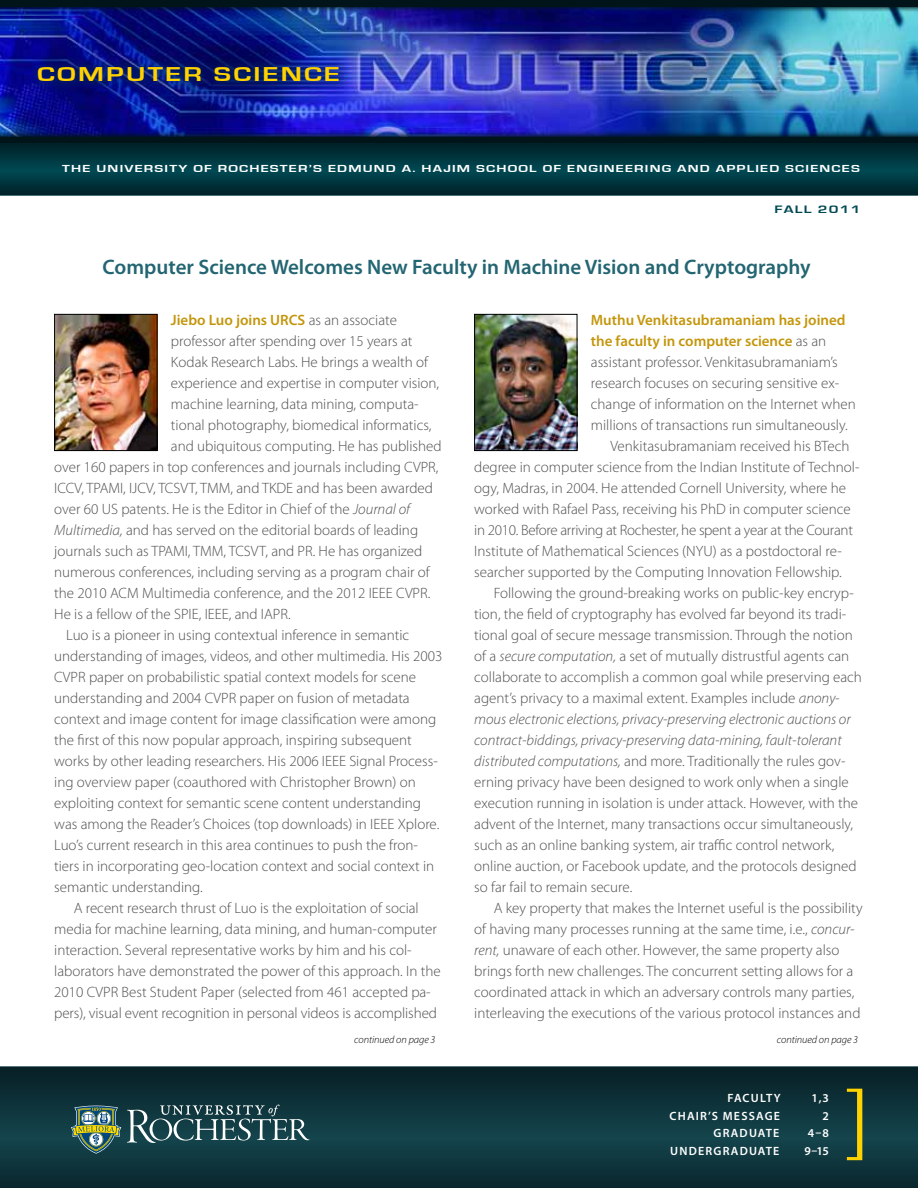
<style>
.page{position:relative;width:918px;height:1188px;background:#fff}
.page>*{position:absolute;margin:0;border:0;box-sizing:border-box;transform-origin:0 0}
.t1{font:81.6px "Times New Roman";color:#ffd200;scale:.88 1}
.t2{font:600 21px "Myriad Pro";color:#236572}
.t3{font:700 20.7px "Eurostile";color:#ffd200;scale:1.39 1}
.t4{font:300 15px "Myriad Pro";color:#4f4f51}
.t5{font:italic 300 15px "Myriad Pro";color:#4f4f51}
.t6{font:600 15px "Myriad Pro";color:#c4960c}
.t7{font:300 15px "Myriad Pro";letter-spacing:-.02em;color:#4f4f51}
.t8{font:600 12px "Myriad Pro";letter-spacing:.1em;color:#fff}
.t9{font:700 11.1px "Eurostile";letter-spacing:.08em;color:#004a54;scale:1.39 1}
.t10{font:700 10.5px "Eurostile";letter-spacing:.08em;color:#fff;scale:1.4 1}
.t11{font:italic 300 10.5px "Myriad Pro";letter-spacing:-.005em;color:#000}
.s1{font-style:italic}
.s2{font-weight:300;color:#4f4f51}
</style>
<div class="page">
<svg style="left:0;top:143px;width:918px;height:52px;background:#00343c"></svg>
<div style="left:0;top:0;width:918px;height:143px;background:#001419"></div>
<svg style="left:0;top:1067px;width:918px;height:121px;background:#0d3239"></svg>
<svg style="left:127px;top:1105px;width:183px;height:38px;background:#3f6168"></svg>
<svg style="left:71px;top:1106px;width:50px;height:48px;background:#5c7b67"></svg>
<img style="left:56px;top:316px;width:99px;height:133px">
<div style="left:54px;top:314px;width:103px;height:137px;border:1px solid #000"></div>
<img style="left:476px;top:316px;width:99px;height:133px">
<div style="left:474px;top:314px;width:103px;height:137px;border:1px solid #000"></div>
<img style="left:0;top:7px;width:918px;height:130px">
<div style="left:25px;top:55px;width:326px;height:39px;background:#002b54;opacity:.57"></div>
<h3 class="t3" style="left:37px;top:63px;width:79px">COMPUTER</h3>
<h3 class="t3" style="left:214px;top:63px;width:14px">SCIENCE</h3>
<p class="t10" style="left:62px;top:163px;width:312px">THE UNIVERSITY OF ROCHESTER’S EDMUN D A. HAJIM SCHOO</p>
<p class="t10" style="left:529px;top:163px;width:17px">L OF</p>
<p class="t10" style="left:567px;top:163px;width:30px">ENGINEERIN</p>
<p class="t10" style="left:662px;top:163px;width:103px">G AN D APPLIED SCIENCES</p>
<p class="t9" style="left:774px;top:203px;width:63px">FALL 2011</p>
<h2 class="t2" style="left:103px;top:254px;width:709px">Computer Science Welcomes New Faculty in Machine Vision and Cryptography</h2>
<p class="t6" style="left:171px;top:311px;width:109px">Jiebo Luo joins URCS</p>
<p class="t4" style="left:309px;top:312px;width:90px">as an associate</p>
<p class="t4" style="left:171px;top:333px;width:243px">professor after spending over 15 years at</p>
<p class="t4" style="left:171px;top:354px;width:259px">Kodak Research Labs. He brings a wealth of</p>
<p class="t4" style="left:171px;top:375px;width:270px">experience and expertise in computer vision,</p>
<p class="t4" style="left:171px;top:396px;width:249px">machine learning, data mining, computa-</p>
<p class="t4" style="left:171px;top:417px;width:262px">tional photography, biomedical informatics,</p>
<p class="t4" style="left:171px;top:438px;width:272px">and ubiquitous computing. He has published</p>
<p class="t4" style="left:54px;top:459px;width:386px">over 160 papers in top conferences and journals including CVPR,</p>
<p class="t4" style="left:54px;top:480px;width:380px">ICCV, TPAMI, IJCV, TCSVT, TMM, and TKDE and has been awarded</p>
<p class="t4" style="left:54px;top:501px;width:357px">over 60 US patents. He is the Editor in Chief of the <span class="s1">Journal of</span></p>
<p class="t4" style="left:54px;top:522px;width:365px"><span class="s1">Multimedia,</span> and has served on the editorial boards of leading</p>
<p class="t4" style="left:54px;top:543px;width:369px">journals such as TPAMI, TMM, TCSVT, and PR. He has organized</p>
<p class="t4" style="left:54px;top:564px;width:377px">numerous conferences, including serving as a program chair of</p>
<p class="t4" style="left:54px;top:585px;width:378px">the 2010 ACM Multimedia conference, and the 2012 IEEE CVPR.</p>
<p class="t4" style="left:54px;top:606px;width:238px">He is a fellow of the SPIE, IEEE, and IAPR.</p>
<p class="t4" style="left:66px;top:627px;width:345px">Luo is a pioneer in using contextual inference in semantic</p>
<p class="t4" style="left:54px;top:648px;width:390px">understanding of images, videos, and other multimedia. His 2003</p>
<p class="t4" style="left:54px;top:669px;width:363px">CVPR paper on probabilistic spatial context models for scene</p>
<p class="t4" style="left:54px;top:690px;width:357px">understanding and 2004 CVPR paper on fusion of metadata</p>
<p class="t4" style="left:54px;top:711px;width:384px">context and image content for image classification were among</p>
<p class="t4" style="left:54px;top:732px;width:359px">the first of this now popular approach, inspiring subsequent</p>
<p class="t4" style="left:54px;top:753px;width:385px">works by other leading researchers. His 2006 IEEE Signal Process-</p>
<p class="t4" style="left:54px;top:774px;width:363px">ing overview paper (coauthored with Christopher Brown) on</p>
<p class="t4" style="left:54px;top:795px;width:368px">exploiting context for semantic scene content understanding</p>
<p class="t4" style="left:54px;top:816px;width:387px">was among the Reader’s Choices (top downloads) in IEEE Xplore.</p>
<p class="t4" style="left:54px;top:837px;width:365px">Luo’s current research in this area continues to push the fron-</p>
<p class="t4" style="left:54px;top:858px;width:382px">tiers in incorporating geo-location context and social context in</p>
<p class="t4" style="left:54px;top:879px;width:150px">semantic understanding.</p>
<p class="t4" style="left:74px;top:900px;width:347px">A recent research thrust of Luo is the exploitation of social</p>
<p class="t4" style="left:54px;top:921px;width:384px">media for machine learning, data mining, and human-computer</p>
<p class="t4" style="left:54px;top:942px;width:359px">interaction. Several representative works by him and his col-</p>
<p class="t4" style="left:54px;top:963px;width:388px">laborators have demonstrated the power of this approach. In the</p>
<p class="t4" style="left:54px;top:984px;width:378px">2010 CVPR Best Student Paper (selected from 461 accepted pa-</p>
<p class="t4" style="left:54px;top:1005px;width:384px">pers), visual event recognition in personal videos is accomplished</p>
<p class="t6" style="left:591px;top:311px;width:256px">Muthu Venkitasubramaniam has joined</p>
<p class="t6" style="left:591px;top:332px;width:237px">the faculty in computer science <span class="s2">as an</span></p>
<p class="t4" style="left:591px;top:354px;width:248px">assistant professor. Venkitasubramaniam’s</p>
<p class="t4" style="left:591px;top:375px;width:250px">research focuses on securing sensitive ex-</p>
<p class="t4" style="left:591px;top:396px;width:266px">change of information on the Internet when</p>
<p class="t4" style="left:591px;top:417px;width:258px">millions of transactions run simultaneously.</p>
<p class="t4" style="left:610px;top:438px;width:241px">Venkitasubramaniam received his BTech</p>
<p class="t4" style="left:474px;top:459px;width:387px">degree in computer science from the Indian Institute of Technol-</p>
<p class="t4" style="left:474px;top:480px;width:373px">ogy, Madras, in 2004. He attended Cornell University, where he</p>
<p class="t4" style="left:474px;top:501px;width:378px">worked with Rafael Pass, receiving his PhD in computer science</p>
<p class="t7" style="left:474px;top:522px;width:380px">in 2010. Before arriving at Rochester, he spent a year at the Courant</p>
<p class="t4" style="left:474px;top:543px;width:369px">Institute of Mathematical Sciences (NYU) as a postdoctoral re-</p>
<p class="t4" style="left:474px;top:564px;width:369px">searcher supported by the Computing Innovation Fellowship.</p>
<p class="t4" style="left:494px;top:585px;width:362px">Following the ground-breaking works on public-key encryp-</p>
<p class="t4" style="left:474px;top:606px;width:374px">tion, the field of cryptography has evolved far beyond its tradi-</p>
<p class="t4" style="left:474px;top:627px;width:380px">tional goal of secure message transmission. Through the notion</p>
<p class="t4" style="left:474px;top:648px;width:376px">of a <span class="s1">secure computation,</span> a set of mutually distrustful agents can</p>
<p class="t4" style="left:474px;top:669px;width:389px">collaborate to accomplish a common goal while preserving each</p>
<p class="t4" style="left:474px;top:690px;width:367px">agent’s privacy to a maximal extent. Examples include <span class="s1">anony-</span></p>
<p class="t5" style="left:474px;top:711px;width:378px">mous electronic elections, privacy-preserving electronic auctions or</p>
<p class="t5" style="left:474px;top:732px;width:369px">contract-biddings, privacy-preserving data-mining, fault-tolerant</p>
<p class="t4" style="left:474px;top:753px;width:373px"><span class="s1">distributed computations,</span> and more. Traditionally the rules gov-</p>
<p class="t4" style="left:474px;top:774px;width:376px">erning privacy have been designed to work only when a single</p>
<p class="t4" style="left:474px;top:795px;width:386px">execution running in isolation is under attack. However, with the</p>
<p class="t4" style="left:474px;top:816px;width:381px">advent of the Internet, many transactions occur simultaneously,</p>
<p class="t4" style="left:474px;top:837px;width:362px">such as an online banking system, air traffic control network,</p>
<p class="t4" style="left:474px;top:858px;width:384px">online auction, or Facebook update, and the protocols designed</p>
<p class="t4" style="left:474px;top:879px;width:160px">so far fail to remain secure.</p>
<p class="t4" style="left:494px;top:900px;width:370px">A key property that makes the Internet useful is the possibility</p>
<p class="t4" style="left:474px;top:921px;width:382px">of having many processes running at the same time, i.e., <span class="s1">concur-</span></p>
<p class="t4" style="left:474px;top:942px;width:367px"><span class="s1">rent,</span> unaware of each other. However, the same property also</p>
<p class="t4" style="left:474px;top:963px;width:380px">brings forth new challenges. The concurrent setting allows for a</p>
<p class="t4" style="left:474px;top:984px;width:382px">coordinated attack in which an adversary controls many parties,</p>
<p class="t4" style="left:474px;top:1005px;width:388px">interleaving the executions of the various protocol instances and</p>
<p class="t11" style="left:354px;top:1034px;width:83px">continued on page 3</p>
<p class="t11" style="left:777px;top:1034px;width:83px">continued on page 3</p>
<p class="t8" style="left:728px;top:1091px;width:55px">faculty</p>
<p class="t8" style="left:811px;top:1091px;width:19px">1,3</p>
<p class="t8" style="left:670px;top:1108px;width:112px">chair’s message</p>
<p class="t8" style="left:823px;top:1108px;width:8px">2</p>
<p class="t8" style="left:713px;top:1126px;width:67px">graduate</p>
<p class="t8" style="left:808px;top:1126px;width:23px">4–8</p>
<p class="t8" style="left:670px;top:1143px;width:111px">undergraduate</p>
<p class="t8" style="left:804px;top:1143px;width:26px">9 –15</p>
<h1 class="t1" style="left:844px;top:1062px;width:29px">]</h1>
</div>
